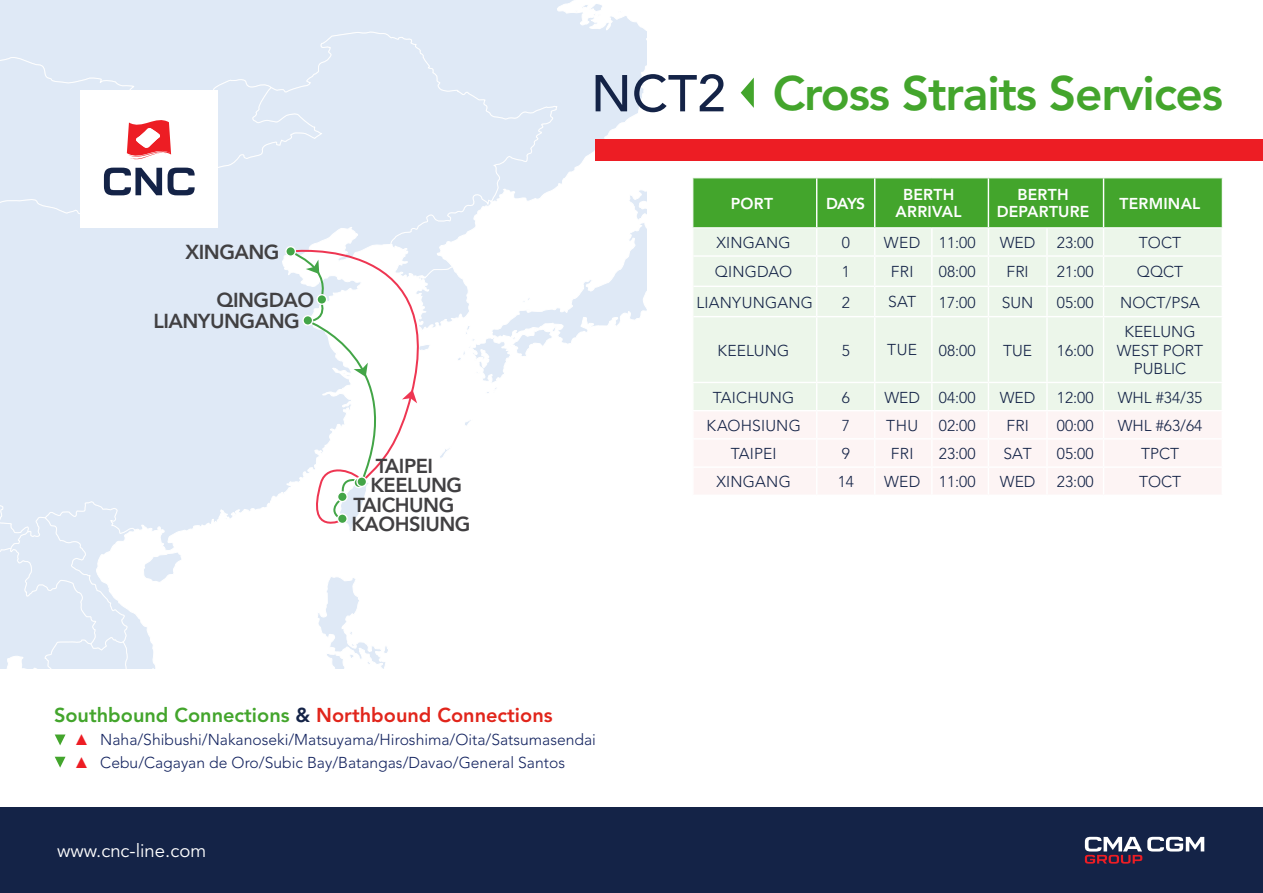
<style>
.page{position:relative;width:1263px;height:893px;background:#fff}
.page>*{position:absolute;margin:0;border:0;box-sizing:border-box;transform-origin:0 0}
.t1{font:800 47.85px "Avenir LT Std";letter-spacing:-.025em;color:#43a52c}
.t2{font:800 20.1px "Avenir LT Std";letter-spacing:-.025em;color:#414042}
.t3{font:800 19.95px "Avenir LT Std";color:#43a52c}
.t4{font:18.6px "Avenir LT Std";color:#fff}
.t5{font:300 15.6px/18.8px "Avenir LT Std";color:#142347;text-align:center}
.t6{font:300 15.6px "Avenir LT Std";color:#13235f}
.t7{font:800 15.6px/17.1px "Avenir LT Std";letter-spacing:.015em;color:#fff;text-align:center}
.s1{font-weight:500;font-size:51.3px;color:#142347}
.s2{color:#142347}
.s3{color:#e1251b}
.s4{font-family:"Arial Narrow";font-weight:400;color:#ed1d24}
</style>
<div class="page">
<svg style="left:318px;top:577px;width:70px;height:92px"></svg>
<svg style="left:0;top:0;width:647px;height:157px;background:#e1eaf6"></svg>
<svg style="left:0;top:552px;width:181px;height:117px"></svg>
<svg style="left:0;top:32px;width:557px;height:520px;background:#e1eaf6"></svg>
<svg style="left:289px;top:157px;width:358px;height:376px"></svg>
<svg style="left:289px;top:230px;width:176px;height:308px"></svg>
<div style="left:353px;top:477px;width:11px;height:11px;border:1px solid #fff;border-radius:50%"></div>
<svg style="left:338px;top:514px;width:9px;height:9px"></svg>
<div style="left:337px;top:513px;width:11px;height:11px;border:1px solid #fff;border-radius:50%"></div>
<svg style="left:338px;top:492px;width:9px;height:9px"></svg>
<div style="left:337px;top:491px;width:11px;height:11px;border:1px solid #fff;border-radius:50%"></div>
<svg style="left:357px;top:477px;width:9px;height:9px"></svg>
<div style="left:356px;top:476px;width:11px;height:11px;border:1px solid #fff;border-radius:50%"></div>
<svg style="left:303px;top:316px;width:10px;height:9px"></svg>
<div style="left:302px;top:315px;width:11px;height:11px;border:1px solid #fff;border-radius:50%"></div>
<svg style="left:317px;top:295px;width:10px;height:9px"></svg>
<div style="left:316px;top:294px;width:11px;height:11px;border:1px solid #fff;border-radius:50%"></div>
<svg style="left:286px;top:247px;width:9px;height:9px"></svg>
<div style="left:285px;top:246px;width:11px;height:11px;border:1px solid #fff;border-radius:50%"></div>
<div style="left:693px;top:317px;width:528px;height:65px;background:#ecf6ea"></div>
<svg style="left:692px;top:178px;width:530px;height:138px;background:#b0d9a6"></svg>
<hr style="left:1221px;top:257px;width:2px;height:29px;background:#fff">
<hr style="left:1221px;top:287px;width:2px;height:29px;background:#fff">
<hr style="left:816px;top:317px;width:1px;height:65px;background:#fff">
<hr style="left:874px;top:317px;width:1px;height:65px;background:#fff">
<hr style="left:931px;top:317px;width:1px;height:65px;background:#fff">
<hr style="left:988px;top:317px;width:1px;height:65px;background:#fff">
<hr style="left:1046px;top:317px;width:2px;height:65px;background:#fff">
<hr style="left:1103px;top:317px;width:1px;height:65px;background:#fff">
<hr style="left:693px;top:255px;width:124px;height:2px;background:#fff">
<hr style="left:693px;top:286px;width:124px;height:1px;background:#fff">
<hr style="left:817px;top:255px;width:58px;height:2px;background:#fff">
<hr style="left:817px;top:286px;width:58px;height:1px;background:#fff">
<hr style="left:875px;top:255px;width:57px;height:2px;background:#fff">
<hr style="left:875px;top:286px;width:57px;height:1px;background:#fff">
<hr style="left:932px;top:255px;width:56px;height:2px;background:#fff">
<hr style="left:932px;top:286px;width:56px;height:1px;background:#fff">
<hr style="left:988px;top:255px;width:59px;height:2px;background:#fff">
<hr style="left:988px;top:286px;width:59px;height:1px;background:#fff">
<hr style="left:1047px;top:255px;width:56px;height:2px;background:#fff">
<hr style="left:1047px;top:286px;width:56px;height:1px;background:#fff">
<hr style="left:1103px;top:255px;width:120px;height:2px;background:#fff">
<hr style="left:1103px;top:286px;width:120px;height:1px;background:#fff">
<svg style="left:694px;top:383px;width:528px;height:111px"></svg>
<hr style="left:1221px;top:440px;width:2px;height:26px;background:#fff">
<hr style="left:1221px;top:468px;width:2px;height:27px;background:#fff">
<hr style="left:692px;top:410px;width:125px;height:1px;background:#fff">
<hr style="left:817px;top:410px;width:58px;height:1px;background:#fff">
<hr style="left:875px;top:410px;width:57px;height:1px;background:#fff">
<hr style="left:932px;top:410px;width:56px;height:1px;background:#fff">
<hr style="left:988px;top:410px;width:59px;height:1px;background:#fff">
<hr style="left:1047px;top:410px;width:56px;height:1px;background:#fff">
<hr style="left:1103px;top:410px;width:120px;height:1px;background:#fff">
<hr style="left:692px;top:438px;width:125px;height:2px;background:#fff">
<hr style="left:817px;top:438px;width:58px;height:2px;background:#fff">
<hr style="left:875px;top:438px;width:57px;height:2px;background:#fff">
<hr style="left:932px;top:438px;width:56px;height:2px;background:#fff">
<hr style="left:988px;top:438px;width:59px;height:2px;background:#fff">
<hr style="left:1047px;top:438px;width:56px;height:2px;background:#fff">
<hr style="left:1103px;top:438px;width:120px;height:2px;background:#fff">
<hr style="left:692px;top:466px;width:125px;height:2px;background:#fff">
<hr style="left:817px;top:466px;width:58px;height:2px;background:#fff">
<hr style="left:875px;top:466px;width:57px;height:2px;background:#fff">
<hr style="left:932px;top:466px;width:56px;height:2px;background:#fff">
<hr style="left:988px;top:466px;width:59px;height:2px;background:#fff">
<hr style="left:1047px;top:466px;width:56px;height:2px;background:#fff">
<hr style="left:1103px;top:466px;width:120px;height:2px;background:#fff">
<div style="left:0;top:807px;width:1263px;height:86px;background:#142347"></div>
<svg style="left:1085px;top:837px;width:119px;height:27px"></svg>
<svg style="left:741px;top:78px;width:13px;height:30px"></svg>
<div style="left:595px;top:139px;width:668px;height:21px;background:#ed1d24"></div>
<div style="left:81px;top:90px;width:137px;height:137px;background:#fff"></div>
<svg style="left:104px;top:168px;width:58px;height:27px"></svg>
<svg style="left:168px;top:168px;width:27px;height:27px"></svg>
<svg style="left:127px;top:120px;width:44px;height:40px"></svg>
<p class="t2" style="left:186px;top:240px;width:96px">XINGANG</p>
<p class="t2" style="left:216px;top:288px;width:99px">QINGDAO</p>
<p class="t2" style="left:153px;top:309px;width:148px">LIANYUNGANG</p>
<p class="t2" style="left:376px;top:454px;width:59px">TAIPEI</p>
<p class="t2" style="left:370px;top:473px;width:93px">KEELUNG</p>
<p class="t2" style="left:353px;top:493px;width:103px">TAICHUNG</p>
<p class="t2" style="left:351px;top:512px;width:121px">KAOHSIUNG</p>
<h1 class="t1" style="left:591px;top:65px;width:634px"><span class="s1">NCT2</span> Cross Straits Services</h1>
<p class="t7" style="left:731px;top:195px;width:44px">PORT</p>
<p class="t7" style="left:826px;top:195px;width:41px">DAYS</p>
<p class="t7" style="left:896px;top:186px;width:67px">BERTH<br>ARRIVAL</p>
<p class="t7" style="left:997px;top:186px;width:94px">BERTH<br>DEPARTURE</p>
<p class="t7" style="left:1119px;top:195px;width:82px">TERMINAL</p>
<p class="t5" style="left:716px;top:233px;width:76px">XINGANG</p>
<p class="t5" style="left:842px;top:233px;width:10px">0</p>
<p class="t5" style="left:884px;top:233px;width:93px">WED 11:00</p>
<p class="t5" style="left:1000px;top:233px;width:37px">WED</p>
<p class="t5" style="left:1057px;top:233px;width:38px">23:00</p>
<p class="t5" style="left:1139px;top:233px;width:44px">TOCT</p>
<p class="t5" style="left:715px;top:263px;width:79px">QINGDAO</p>
<p class="t5" style="left:842px;top:263px;width:10px">1</p>
<p class="t5" style="left:891px;top:262px;width:24px">FRI</p>
<p class="t5" style="left:939px;top:263px;width:38px">08:00</p>
<p class="t5" style="left:1006px;top:263px;width:24px">FRI</p>
<p class="t5" style="left:1057px;top:263px;width:38px">21:00</p>
<p class="t5" style="left:1137px;top:263px;width:48px">QQCT</p>
<p class="t5" style="left:696px;top:293px;width:118px">LIANYUNGANG</p>
<p class="t5" style="left:842px;top:293px;width:10px">2</p>
<p class="t5" style="left:888px;top:293px;width:30px">SAT</p>
<p class="t5" style="left:939px;top:293px;width:38px">17:00</p>
<p class="t5" style="left:1002px;top:293px;width:33px">SUN</p>
<p class="t5" style="left:1057px;top:293px;width:38px">05:00</p>
<p class="t5" style="left:1120px;top:293px;width:81px">NOCT/PSA</p>
<p class="t5" style="left:718px;top:341px;width:73px">KEELUNG</p>
<p class="t5" style="left:842px;top:341px;width:10px">5</p>
<p class="t5" style="left:887px;top:341px;width:31px">TUE</p>
<p class="t5" style="left:939px;top:341px;width:38px">08:00</p>
<p class="t5" style="left:1003px;top:341px;width:31px">TUE</p>
<p class="t5" style="left:1057px;top:341px;width:38px">16:00</p>
<p class="t5" style="left:1117px;top:322px;width:88px">KEELUNG<br>WEST PORT<br>PUBLIC</p>
<p class="t5" style="left:713px;top:388px;width:83px">TAICHUNG</p>
<p class="t5" style="left:842px;top:388px;width:10px">6</p>
<p class="t5" style="left:884px;top:388px;width:93px">WED 04:00</p>
<p class="t5" style="left:1000px;top:388px;width:37px">WED</p>
<p class="t5" style="left:1057px;top:388px;width:38px">12:00</p>
<p class="t5" style="left:1118px;top:388px;width:86px">WHL #34/35</p>
<p class="t5" style="left:706px;top:416px;width:96px">KAOHSIUNG</p>
<p class="t5" style="left:842px;top:416px;width:10px">7</p>
<p class="t5" style="left:886px;top:416px;width:33px">THU</p>
<p class="t5" style="left:939px;top:416px;width:38px">02:00</p>
<p class="t5" style="left:1007px;top:416px;width:24px">FRI</p>
<p class="t5" style="left:1057px;top:416px;width:38px">00:00</p>
<p class="t5" style="left:1118px;top:416px;width:86px">WHL #63/64</p>
<p class="t5" style="left:731px;top:444px;width:47px">TAIPEI</p>
<p class="t5" style="left:842px;top:444px;width:10px">9</p>
<p class="t5" style="left:891px;top:444px;width:24px">FRI</p>
<p class="t5" style="left:939px;top:444px;width:38px">23:00</p>
<p class="t5" style="left:1003px;top:444px;width:30px">SAT</p>
<p class="t5" style="left:1057px;top:444px;width:38px">05:00</p>
<p class="t5" style="left:1141px;top:444px;width:40px">TPCT</p>
<p class="t5" style="left:716px;top:473px;width:76px">XINGANG</p>
<p class="t5" style="left:838px;top:473px;width:18px">14</p>
<p class="t5" style="left:884px;top:473px;width:93px">WED 11:00</p>
<p class="t5" style="left:1000px;top:473px;width:37px">WED</p>
<p class="t5" style="left:1057px;top:473px;width:38px">23:00</p>
<p class="t5" style="left:1139px;top:473px;width:44px">TOCT</p>
<p class="t3" style="left:54px;top:703px;width:500px">Southbound Connections <span class="s2">&amp;</span> <span class="s3">Northbound Connections</span></p>
<p class="t6" style="left:76px;top:731px;width:521px"><span class="s4">▲</span> Naha/Shibushi/Nakanoseki/Matsuyama/Hiroshima/Oita/Satsumasendai</p>
<p class="t6" style="left:76px;top:754px;width:490px"><span class="s4">▲</span> Cebu/Cagayan de Oro/Subic Bay/Batangas/Davao/General Santos</p>
<p class="t4" style="left:57px;top:840px;width:151px">www.cnc-line.com</p>
</div>
